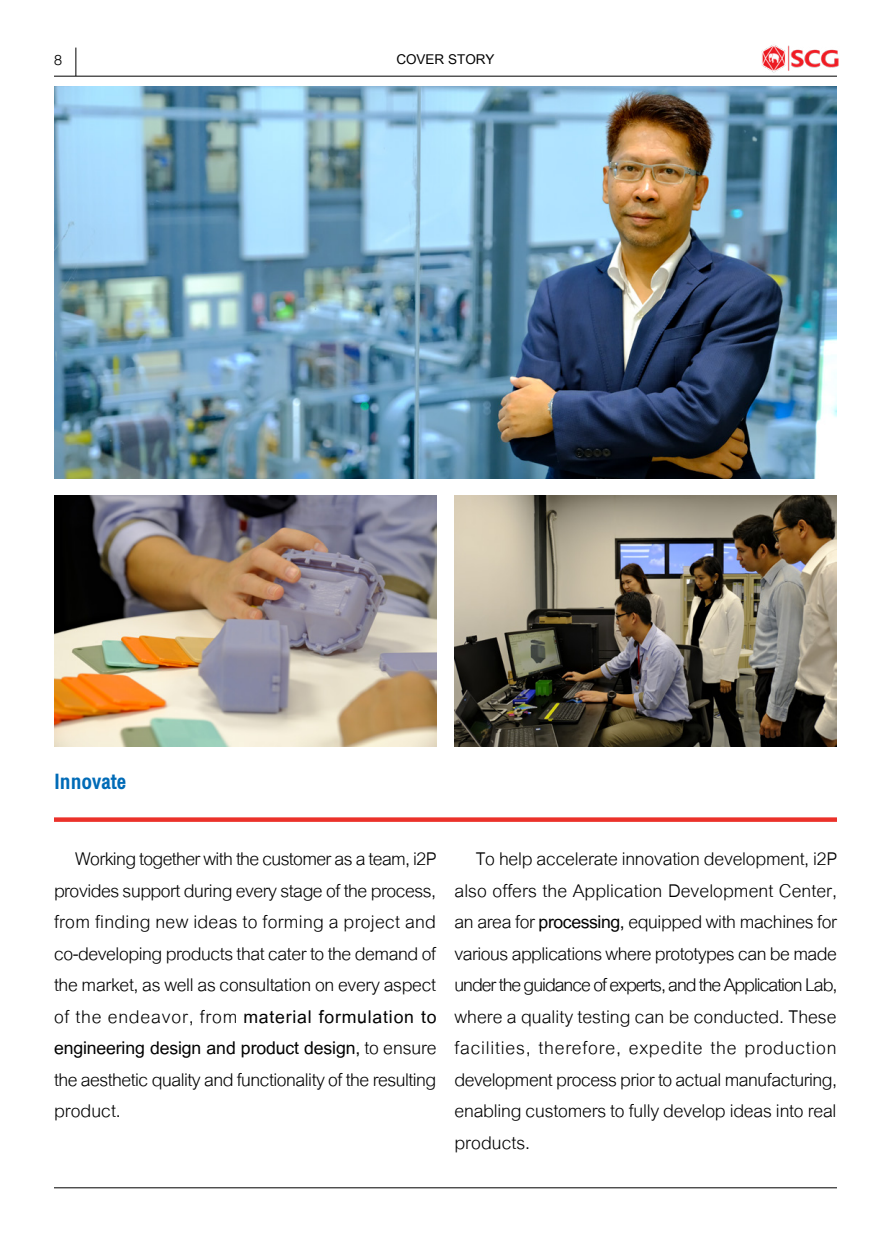
<style>
.page{position:relative;width:891px;height:1242px;background:#fff}
.page>*{position:absolute;margin:0;border:0;box-sizing:border-box;transform-origin:0 0}
.t1{font:700 condensed 30px "DB Helvethaica X";color:#006bb7}
.t2{font:27px/31.5px "Cordia New";letter-spacing:-.01em;color:#000;text-align:justify}
.t3{font:21px "DB Helvethaica X Li";color:#000}
.t4{font:13.5px "Arial Unicode MS";color:#000}
.s1{font-weight:700}
</style>
<div class="page">
<img style="left:54px;top:86px;width:783px;height:393px">
<img style="left:454px;top:496px;width:383px;height:250px">
<img style="left:54px;top:496px;width:382px;height:250px">
<div style="left:54px;top:817px;width:783px;height:5px;background:#eb312a"></div>
<svg style="left:76px;top:48px;width:1px;height:28px"></svg>
<hr style="left:54px;top:76px;width:783px;height:1px;background:#000">
<hr style="left:54px;top:1188px;width:783px;height:1px;background:#000">
<img style="left:761px;top:45px;width:78px;height:31px">
<p class="t3" style="left:54px;top:48px;width:9px">8</p>
<p class="t4" style="left:396px;top:49px;width:100px">COVER STORY</p>
<p class="t1" style="left:54px;top:765px;width:74px">Innovate</p>
<p class="t2" style="left:54px;top:842px;width:384px;text-indent:21px">Working together with the customer as a team, i2P provides support during every stage of the process, from finding new ideas to forming a project and co-developing products that cater to the demand of the market, as well as consultation on every aspect of the endeavor, from <span class="s1">material formulation to engineering design and product design,</span> to ensure the aesthetic quality and functionality of the resulting product.</p>
<p class="t2" style="left:454px;top:842px;width:384px;text-indent:21px">To help accelerate innovation development, i2P also offers the Application Development Center, an area for <span class="s1">processing,</span> equipped with machines for various applications where prototypes can be made under the guidance of experts, and the Application Lab, where a quality testing can be conducted. These facilities, therefore, expedite the production development process prior to actual manufacturing, enabling customers to fully develop ideas into real products.</p>
</div>
